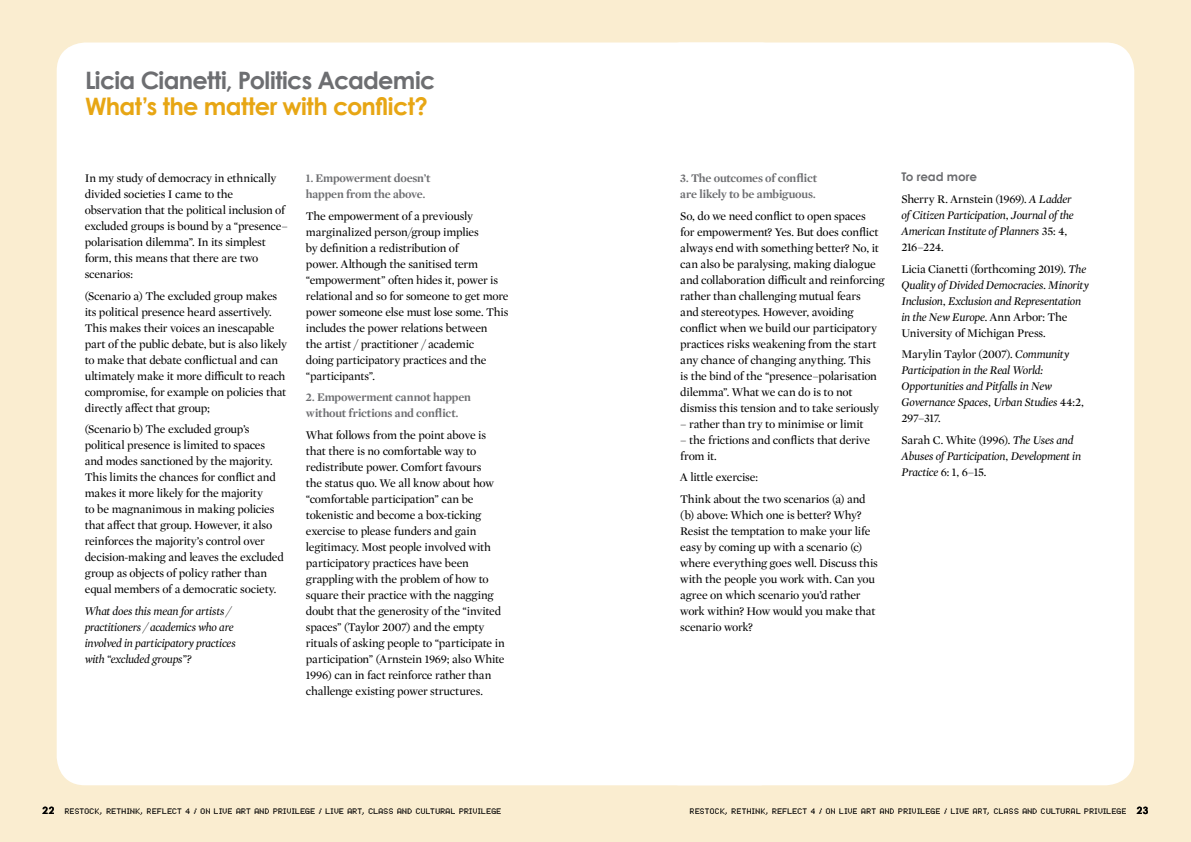
<style>
.page{position:relative;width:1191px;height:842px;background:#fff}
.page>*{position:absolute;margin:0;border:0;box-sizing:border-box;transform-origin:0 0}
.t1{font:700 24px "Century Gothic";letter-spacing:-.025em;color:#6d6e71}
.t2{font:700 24px "Century Gothic";letter-spacing:-.025em;color:#e7a614}
.t3{font:12px/16px "Mercury Display";letter-spacing:-.02em;color:#000}
.t4{font:italic 12px/16px "Mercury Display";letter-spacing:-.02em;color:#000}
.t5{font:700 12px/16px "Mercury Display";letter-spacing:-.015em;color:#6d6e71}
.t6{font:700 12px "Century Gothic";letter-spacing:-.01em;color:#6d6e71}
.t7{font:700 10px "Century Gothic";color:#000}
.t8{font:8px "Dot Matrix Two";letter-spacing:.05em;color:#000}
.s1{font-style:normal}
</style>
<div class="page">
<div style="left:595px;top:0;width:596px;height:842px;background:#faedd0"></div>
<div style="left:0;top:0;width:595px;height:842px;background:#faedd0"></div>
<div style="left:57px;top:43px;width:731px;height:742px;background:#fff;border-radius:28px"></div>
<div style="left:652px;top:43px;width:482px;height:742px;background:#fff;border-radius:28px"></div>
<h1 class="t1" style="left:85px;top:62px;width:352px">Licia Cianetti, Politics Academic</h1>
<h1 class="t2" style="left:85px;top:88px;width:344px">What’s the matter with conflict?</h1>
<p class="t3" style="left:85px;top:170px;width:204px">In my study of democracy in ethnically divided societies I came to the observation that the political inclusion of excluded groups is bound by a “presence– polarisation dilemma”. In its simplest form, this means that there are two scenarios:</p>
<p class="t3" style="left:85px;top:287px;width:204px">(Scenario a) The excluded group makes its political presence heard assertively.<br>This makes their voices an inescapable part of the public debate, but is also likely to make that debate conflictual and can ultimately make it more difficult to reach compromise, for example on policies that directly affect that group;</p>
<p class="t3" style="left:85px;top:421px;width:200px">(Scenario b) The excluded group’s political presence is limited to spaces and modes sanctioned by the majority.<br>This limits the chances for conflict and makes it more likely for the majority<br>to be magnanimous in making policies that affect that group. However, it also reinforces the majority’s control over decision-making and leaves the excluded group as objects of policy rather than equal members of a democratic society.</p>
<p class="t4" style="left:85px;top:602px;width:152px">What does this mean for artists / practitioners / academics who are involved in participatory practices with “excluded groups”?</p>
<p class="t5" style="left:306px;top:169px;width:126px">1. Empowerment doesn’t happen from the above.</p>
<p class="t3" style="left:306px;top:207px;width:204px">The empowerment of a previously marginalized person/group implies<br>by definition a redistribution of<br>power. Although the sanitised term “empowerment” often hides it, power is relational and so for someone to get more power someone else must lose some. This includes the power relations between<br>the artist / practitioner / academic<br>doing participatory practices and the “participants”.</p>
<p class="t5" style="left:306px;top:389px;width:166px">2. Empowerment cannot happen without frictions and conflict.</p>
<p class="t3" style="left:306px;top:426px;width:200px">What follows from the point above is that there is no comfortable way to redistribute power. Comfort favours<br>the status quo. We all know about how “comfortable participation” can be tokenistic and become a box-ticking exercise to please funders and gain legitimacy. Most people involved with participatory practices have been grappling with the problem of how to square their practice with the nagging doubt that the generosity of the “invited spaces” (Taylor 2007) and the empty rituals of asking people to “participate in participation” (Arnstein 1969; also White 1996) can in fact reinforce rather than challenge existing power structures.</p>
<p class="t5" style="left:680px;top:169px;width:138px">3. The outcomes of conflict are likely to be ambiguous.</p>
<p class="t3" style="left:680px;top:207px;width:206px">So, do we need conflict to open spaces<br>for empowerment? Yes. But does conflict always end with something better? No, it can also be paralysing, making dialogue and collaboration difficult and reinforcing rather than challenging mutual fears<br>and stereotypes. However, avoiding conflict when we build our participatory practices risks weakening from the start any chance of changing anything. This<br>is the bind of the “presence–polarisation dilemma”. What we can do is to not dismiss this tension and to take seriously</p>
<p class="t3" style="left:680px;top:415px;width:185px">– rather than try to minimise or limit</p>
<p class="t3" style="left:680px;top:431px;width:191px">– the frictions and conflicts that derive from it.</p>
<p class="t3" style="left:680px;top:466px;width:187px;line-height:21.7px">A little exercise:<br>Think about the two scenarios (a) and</p>
<p class="t3" style="left:680px;top:506px;width:199px">(b) above: Which one is better? Why?<br>Resist the temptation to make your life easy by coming up with a scenario (c) where everything goes well. Discuss this with the people you work with. Can you agree on which scenario you’d rather work within? How would you make that scenario work?</p>
<p class="t6" style="left:901px;top:168px;width:77px">To read more</p>
<p class="t4" style="left:901px;top:191px;width:174px"><span class="s1">Sherry R. Arnstein (1969).</span> A Ladder of Citizen Participation<span class="s1">,</span> Journal of the<br>American Institute of Planners <span class="s1">35: 4,<br>216–224.</span></p>
<p class="t4" style="left:901px;top:260px;width:189px"><span class="s1">Licia Cianetti (forthcoming 2019).</span> The Quality of Divided Democracies. Minority Inclusion, Exclusion and Representation in the New Europe<span class="s1">. Ann Arbor: The University of Michigan Press.</span></p>
<p class="t4" style="left:901px;top:346px;width:184px"><span class="s1">Marylin Taylor (2007).</span> Community<br>Participation in the Real World:<br>Opportunities and Pitfalls in New<br>Governance Spaces<span class="s1">,</span> Urban Studies <span class="s1">44:2,<br>297–317.</span></p>
<p class="t4" style="left:901px;top:431px;width:181px"><span class="s1">Sarah C. White (1996).</span> The Uses and<br>Abuses of Participation<span class="s1">,</span> Development in<br>Practice <span class="s1">6: 1, 6–15.</span></p>
<p class="t7" style="left:43px;top:802px;width:13px">22</p>
<p class="t8" style="left:65px;top:806px;width:310px">RESTOCK, RETHINK, REFLECT 4 / ON LIVE ART AND PRIVILEGE / LIVE ART, CLASS</p>
<p class="t8" style="left:397px;top:806px;width:6px">AND</p>
<p class="t8" style="left:416px;top:806px;width:6px">CULTU</p>
<p class="t8" style="left:440px;top:806px;width:35px">RAL PRIVILEGE</p>
<p class="t8" style="left:690px;top:806px;width:310px">RESTOCK, RETHINK, REFLECT 4 / ON LIVE ART AND PRIVILEGE / LIVE ART, CLASS</p>
<p class="t8" style="left:1022px;top:806px;width:6px">AND</p>
<p class="t8" style="left:1041px;top:806px;width:6px">CULTU</p>
<p class="t8" style="left:1065px;top:806px;width:35px">RAL PRIVILEGE</p>
<p class="t7" style="left:1136px;top:802px;width:13px">23</p>
<p class="t8" style="left:368px;top:806px;width:6px">S</p>
<p class="t8" style="left:416px;top:806px;width:6px">U</p>
<p class="t8" style="left:469px;top:806px;width:6px">IE</p>
<p class="t8" style="left:993px;top:806px;width:6px">S</p>
<p class="t8" style="left:1041px;top:806px;width:6px">U</p>
<p class="t8" style="left:1094px;top:806px;width:6px">IE</p>
</div>
